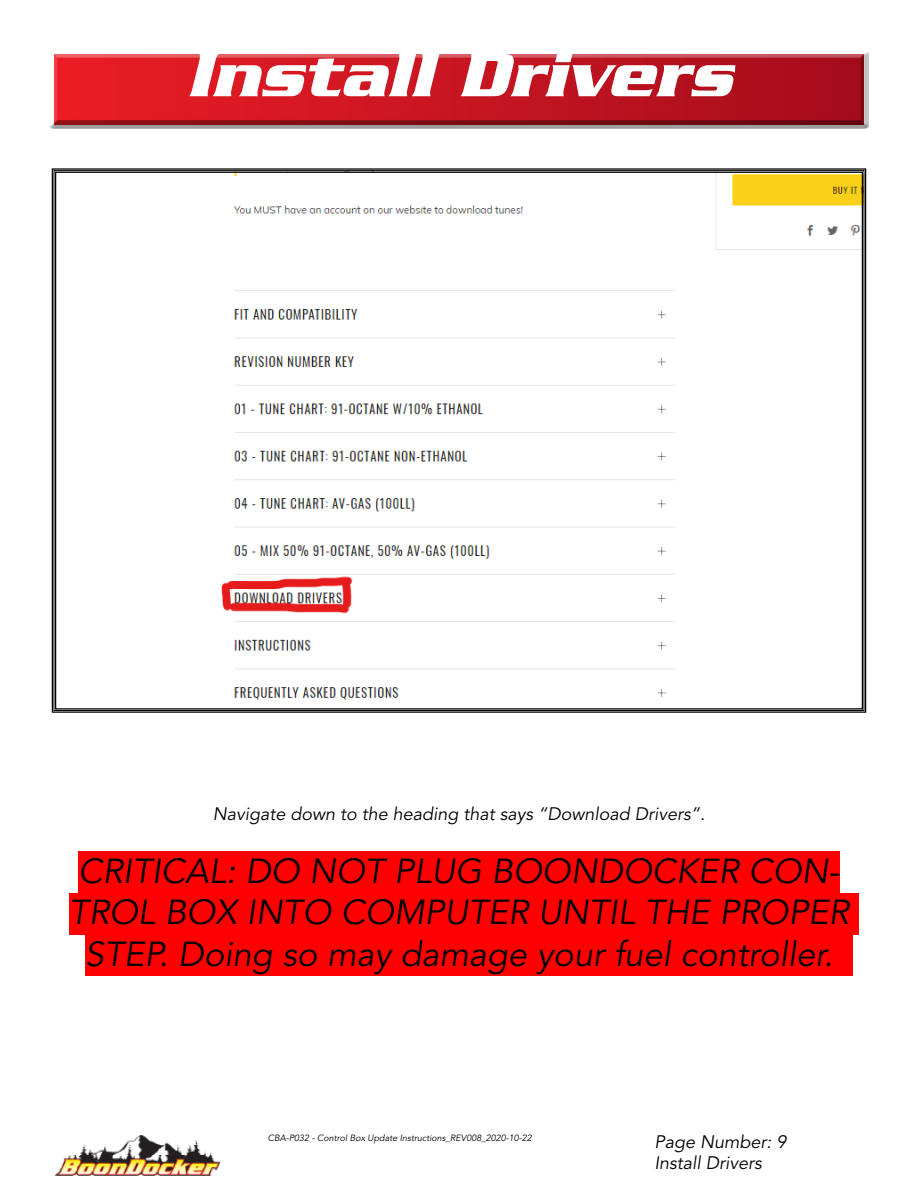
<style>
.page{position:relative;width:918px;height:1188px;background:#fff}
.page>*{position:absolute;margin:0;border:0;box-sizing:border-box;transform-origin:0 0}
.t1{font:italic 700 66px "Serpentine";color:#fff}
.t2{font:italic 34.5px/41.4px "Avenir LT Std";color:#000;text-align:center}
.t3{font:italic 18px/21.6px "Avenir LT Std";color:#000}
.t4{font:italic 9px "Avenir LT Std";color:#000}
</style>
<div class="page">
<img style="left:55px;top:1135px;width:165px;height:40px">
<svg style="left:51px;top:168px;width:816px;height:545px"></svg>
<div style="left:49px;top:51px;width:820px;height:78px;background:#000;opacity:.75"></div>
<div style="left:78px;top:851px;width:762px;height:42px;background:#f00"></div>
<div style="left:69px;top:893px;width:790px;height:41px;background:#f00"></div>
<div style="left:85px;top:934px;width:767px;height:42px;background:#f00"></div>
<h1 class="t1" style="left:186px;top:37px;width:548px">Install Drivers</h1>
<p class="t3" style="left:213px;top:804px;width:494px">Navigate down to the heading that says “Download Drivers”.</p>
<p class="t2" style="left:69px;top:851px;width:782px">CRITICAL: DO NOT PLUG BOONDOCKER CON-<br>TROL BOX INTO COMPUTER UNTIL THE PROPER<br>STEP. Doing so may damage your fuel controller.</p>
<p class="t4" style="left:268px;top:1133px;width:266px">CBA-P032 - Control Box Update Instructions_REV008_2020-10-22</p>
<p class="t3" style="left:654px;top:1131px;width:134px">Page Number: 9<br>Install Drivers</p>
</div>
